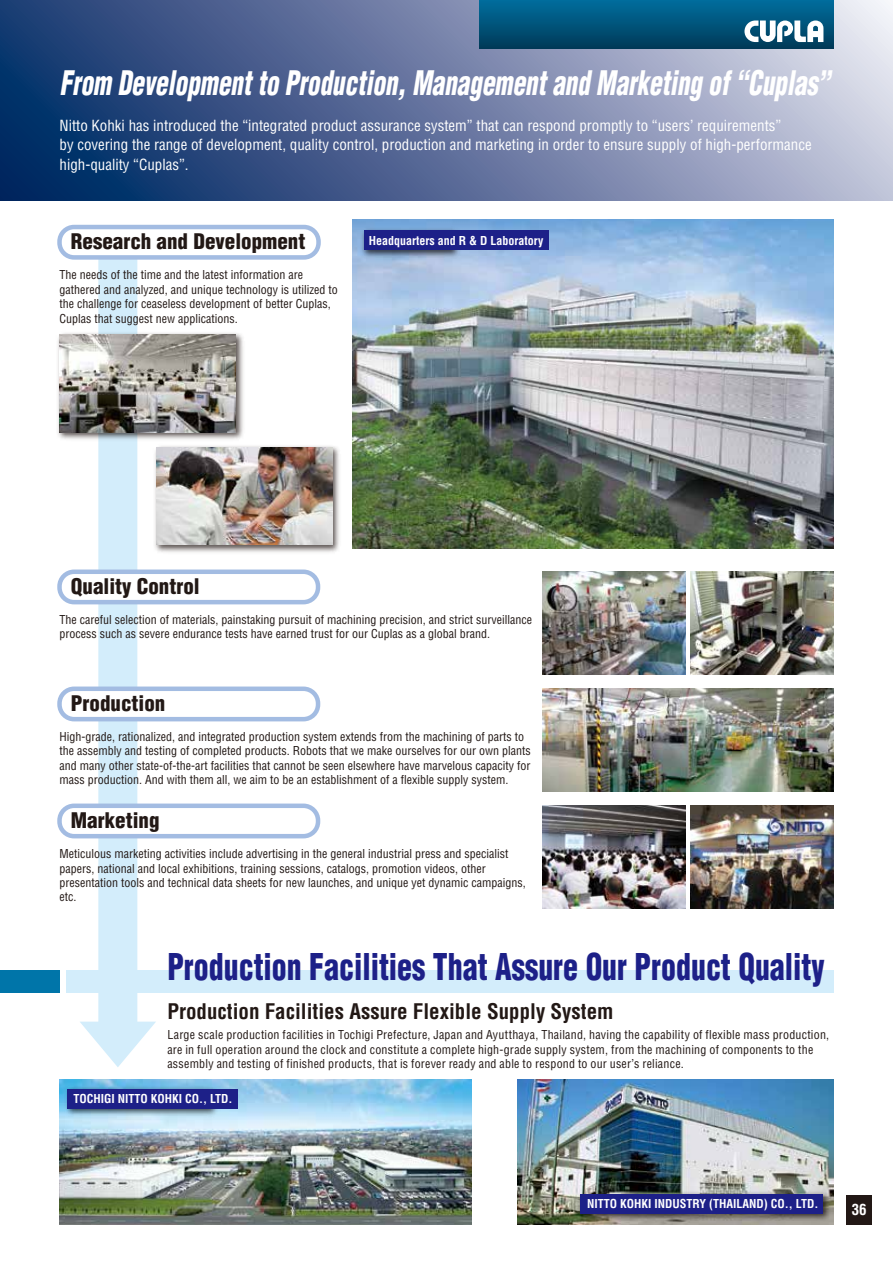
<style>
.page{position:relative;width:893px;height:1263px;background:#fff}
.page>*{position:absolute;margin:0;border:0;box-sizing:border-box;transform-origin:0 0}
.t1{font:900 condensed 36px "Helvetica";color:#1d2088;scale:.83 1}
.t2{font:italic 900 condensed 33px "Helvetica";color:#fff;scale:.76 1}
.t3{font:900 condensed 21px "Helvetica";color:#221815}
.t4{font:700 condensed 21px "Helvetica";color:#221815}
.t5{font:condensed 15px/19.5px "Helvetica";color:#fff}
.t6{font:700 condensed 15px "Helvetica";color:#fff}
.t7{font:condensed 12px/14.4px "Helvetica";color:#221815}
.t8{font:condensed 12px/14.4px "Helvetica";letter-spacing:.02em;color:#221815}
.t9{font:700 condensed 12px "Helvetica";color:#fff}
</style>
<div class="page">
<svg style="left:0;top:0;width:893px;height:200px;background:#6477a0"></svg>
<img style="left:60px;top:1080px;width:411px;height:145px">
<img style="left:518px;top:1080px;width:315px;height:145px">
<div style="left:0;top:970px;width:60px;height:23px;background:#0075a9"></div>
<div style="left:66px;top:970px;width:767px;height:22px;background:#d3edfb"></div>
<img style="left:690px;top:806px;width:143px;height:103px">
<img style="left:542px;top:689px;width:291px;height:103px">
<img style="left:542px;top:572px;width:143px;height:103px">
<img style="left:542px;top:806px;width:143px;height:103px">
<img style="left:690px;top:572px;width:143px;height:103px">
<svg style="left:80px;top:260px;width:76px;height:807px;fill:#d3edfb"></svg>
<img style="left:58px;top:330px;width:186px;height:112px">
<img style="left:60px;top:335px;width:176px;height:97px">
<img style="left:151px;top:442px;width:189px;height:113px">
<img style="left:156px;top:448px;width:176px;height:97px">
<img style="left:352px;top:220px;width:481px;height:328px">
<img style="left:359px;top:225px;width:104px;height:35px">
<div style="left:364px;top:230px;width:184px;height:20px;background:#1d2088"></div>
<div style="left:57px;top:225px;width:264px;height:35px;border:4px solid #a3bce2;border-radius:15px"></div>
<div style="left:60px;top:572px;width:258px;height:30px;background:#fff;border-radius:15px"></div>
<div style="left:57px;top:569px;width:263px;height:35px;border:4px solid #a3bce2;border-radius:15px"></div>
<div style="left:60px;top:689px;width:258px;height:30px;background:#fff;border-radius:15px"></div>
<div style="left:57px;top:686px;width:263px;height:35px;border:4px solid #a3bce2;border-radius:15px"></div>
<div style="left:60px;top:806px;width:258px;height:30px;background:#fff;border-radius:15px"></div>
<div style="left:57px;top:803px;width:263px;height:35px;border:4px solid #a3bce2;border-radius:15px"></div>
<img style="left:63px;top:1083px;width:157px;height:36px">
<div style="left:68px;top:1088px;width:170px;height:20px;background:#1d2088"></div>
<img style="left:575px;top:1188px;width:258px;height:36px">
<div style="left:580px;top:1194px;width:243px;height:19px;background:#1d2088"></div>
<div style="left:846px;top:1195px;width:25px;height:30px;background:#221815"></div>
<div style="left:479px;top:0;width:354px;height:48px;background:linear-gradient(to bottom,#016e9e,#013d5b)"></div>
<svg style="left:744px;top:21px;width:79px;height:21px"></svg>
<h2 class="t2" style="left:60px;top:63px;width:1015px">From Development to Production, Management and Marketing of “Cuplas”</h2>
<p class="t5" style="left:60px;top:115px;width:754px">Nitto Kohki has introduced the “integrated product assurance system” that can respond promptly to “users’ requirements”<br>by covering the range of development, quality control, production and marketing in order to ensure supply of high-performance high-quality “Cuplas”.</p>
<h3 class="t3" style="left:71px;top:229px;width:236px">Research and Development</h3>
<p class="t9" style="left:369px;top:233px;width:176px">Headquarters and R &amp; D Laboratory</p>
<p class="t7" style="left:60px;top:267px;width:280px">The needs of the time and the latest information are gathered and analyzed, and unique technology is utilized to the challenge for ceaseless development of better Cuplas, Cuplas that suggest new applications.</p>
<h3 class="t3" style="left:71px;top:573px;width:130px">Quality Control</h3>
<p class="t7" style="left:60px;top:612px;width:474px">The careful selection of materials, painstaking pursuit of machining precision, and strict surveillance process such as severe endurance tests have earned trust for our Cuplas as a global brand.</p>
<h3 class="t3" style="left:71px;top:690px;width:96px">Production</h3>
<p class="t7" style="left:60px;top:729px;width:473px">High-grade, rationalized, and integrated production system extends from the machining of parts to the assembly and testing of completed products. Robots that we make ourselves for our own plants and many other state-of-the-art facilities that cannot be seen elsewhere have marvelous capacity for mass production. And with them all, we aim to be an establishment of a flexible supply system.</p>
<h3 class="t3" style="left:71px;top:807px;width:90px">Marketing</h3>
<p class="t7" style="left:60px;top:846px;width:468px">Meticulous marketing activities include advertising in the general industrial press and specialist papers, national and local exhibitions, training sessions, catalogs, promotion videos, other presentation tools and technical data sheets for new launches, and unique yet dynamic campaigns, etc.</p>
<h1 class="t1" style="left:167px;top:945px;width:793px">Production Facilities That Assure Our Product Quality</h1>
<h3 class="t4" style="left:167px;top:999px;width:448px">Production Facilities Assure Flexible Supply System</h3>
<p class="t8" style="left:167px;top:1028px;width:663px">Large scale production facilities in Tochigi Prefecture, Japan and Ayutthaya, Thailand, having the capability of flexible mass production, are in full operation around the clock and constitute a complete high-grade supply system, from the machining of components to the assembly and testing of finished products, that is forever ready and able to respond to our user’s reliance.</p>
<p class="t9" style="left:73px;top:1091px;width:161px">TOCHIGI NITTO KOHKI CO., LTD.</p>
<p class="t9" style="left:587px;top:1196px;width:233px">NITTO KOHKI INDUSTRY (THAILAND) CO., LTD.</p>
<p class="t6" style="left:852px;top:1200px;width:16px">36</p>
</div>
